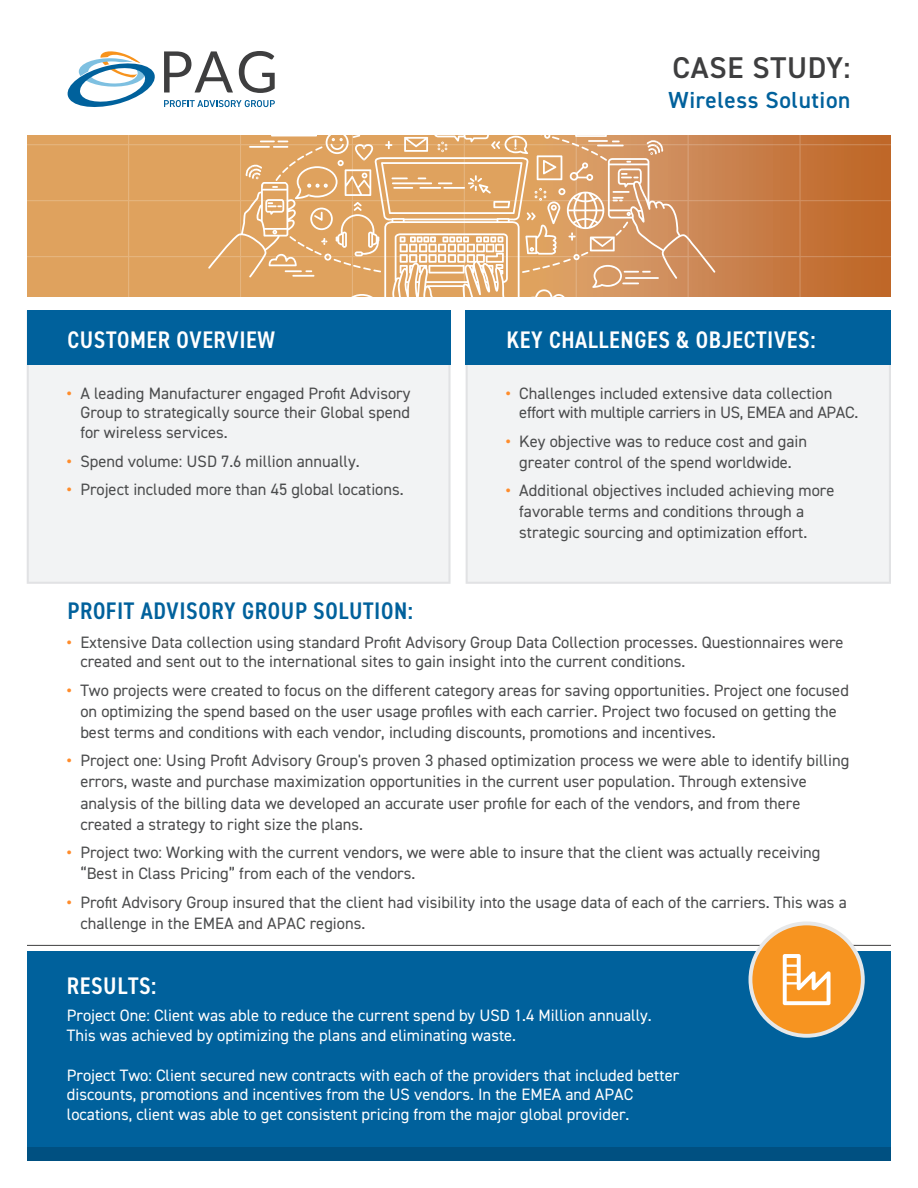
<style>
.page{position:relative;width:918px;height:1188px;background:#fff}
.page>*{position:absolute;margin:0;border:0;box-sizing:border-box;transform-origin:0 0}
.t1{font:600 30.15px "DIN2014";letter-spacing:.025em;color:#3e3e3f}
.t2{font:600 condensed 24px "DIN2014";letter-spacing:.025em;color:#fff}
.t3{font:600 condensed 24px "DIN2014";letter-spacing:.025em;color:#00619c}
.t4{font:600 23.25px "DIN2014";letter-spacing:.025em;color:#00619c}
.t5{font:16.5px/21px "DIN2014";color:#4b4c4d}
.t6{font:16.5px/19.8px "DIN2014";color:#fff}
.s1{font-weight:700;color:#ff8c2b}
</style>
<div class="page">
<hr style="left:27px;top:945px;width:864px;height:1px;background:#3e3e3f">
<div style="left:27px;top:365px;width:424px;height:219px;background:#f2f3f4"></div>
<div style="left:27px;top:310px;width:424px;height:55px;background:#00619c"></div>
<div style="left:27px;top:951px;width:864px;height:210px;background:#00619c"></div>
<div style="left:466px;top:365px;width:425px;height:219px;background:#f2f3f4"></div>
<div style="left:466px;top:310px;width:425px;height:55px;background:#00619c"></div>
<div style="left:27px;top:1147px;width:864px;height:14px;background:#005081"></div>
<svg style="left:27px;top:135px;width:864px;height:162px;background:#da9e65"></svg>
<svg style="left:749px;top:921px;width:116px;height:117px"></svg>
<svg style="left:67px;top:51px;width:88px;height:56px"></svg>
<svg style="left:164px;top:51px;width:69px;height:42px"></svg>
<svg style="left:239px;top:51px;width:36px;height:42px"></svg>
<svg style="left:164px;top:100px;width:111px;height:7px"></svg>
<h2 class="t2" style="left:67px;top:324px;width:209px">CUSTOMER OVERVIEW</h2>
<p class="t5" style="left:80px;top:383px;width:332px;line-height:19.8px;text-align:justify;text-indent:-14px"><span class="s1">•</span> A leading Manufacturer engaged Profit Advisory Group to strategically source their Global spend for wireless services.</p>
<p class="t5" style="left:67px;top:450px;width:294px"><span class="s1">•</span> Spend volume: USD 7.6 million annually.</p>
<p class="t5" style="left:67px;top:479px;width:338px"><span class="s1">•</span> Project included more than 45 global locations.</p>
<h2 class="t3" style="left:67px;top:595px;width:347px">PROFIT ADVISORY GROUP SOLUTION:</h2>
<h1 class="t1" style="left:672px;top:48px;width:180px">CASE STUDY:</h1>
<h3 class="t4" style="left:669px;top:84px;width:183px">Wireless Solution</h3>
<h2 class="t2" style="left:506px;top:324px;width:311px">KEY CHALLENGES &amp; OBJECTIVES:</h2>
<p class="t5" style="left:519px;top:383px;width:341px;line-height:19.8px;text-indent:-13px"><span class="s1">•</span> Challenges included extensive data collection effort with multiple carriers in US, EMEA and APAC.</p>
<p class="t5" style="left:506px;top:430px;width:303px;text-align:center"><span class="s1">•</span> Key objective was to reduce cost and gain greater control of the spend worldwide.</p>
<p class="t5" style="left:519px;top:480px;width:317px;text-indent:-14px"><span class="s1">•</span> Additional objectives included achieving more favorable terms and conditions through a strategic sourcing and optimization effort.</p>
<p class="t5" style="left:80px;top:632px;width:765px;line-height:19.8px;text-indent:-14px"><span class="s1">•</span> Extensive Data collection using standard Profit Advisory Group Data Collection processes. Questionnaires were created and sent out to the international sites to gain insight into the current conditions.</p>
<p class="t5" style="left:80px;top:679px;width:770px;text-indent:-14px"><span class="s1">•</span> Two projects were created to focus on the different category areas for saving opportunities. Project one focused on optimizing the spend based on the user usage profiles with each carrier. Project two focused on getting the best terms and conditions with each vendor, including discounts, promotions and incentives.</p>
<p class="t5" style="left:80px;top:750px;width:771px;text-indent:-14px"><span class="s1">•</span> Project one: Using Profit Advisory Group's proven 3 phased optimization process we were able to identify billing errors, waste and purchase maximization opportunities in the current user population. Through extensive analysis of the billing data we developed an accurate user profile for each of the vendors, and from there created a strategy to right size the plans.</p>
<p class="t5" style="left:80px;top:842px;width:742px;text-indent:-14px"><span class="s1">•</span> Project two: Working with the current vendors, we were able to insure that the client was actually receiving “Best in Class Pricing” from each of the vendors.</p>
<p class="t5" style="left:80px;top:891px;width:768px;text-indent:-14px"><span class="s1">•</span> Profit Advisory Group insured that the client had visibility into the usage data of each of the carriers. This was a challenge in the EMEA and APAC regions.</p>
<h2 class="t2" style="left:67px;top:970px;width:91px">RESULTS:</h2>
<p class="t6" style="left:67px;top:1005px;width:586px">Project One: Client was able to reduce the current spend by USD 1.4 Million annually.<br>This was achieved by optimizing the plans and eliminating waste.</p>
<p class="t6" style="left:67px;top:1065px;width:614px">Project Two: Client secured new contracts with each of the providers that included better discounts, promotions and incentives from the US vendors. In the EMEA and APAC locations, client was able to get consistent pricing from the major global provider.</p>
</div>
